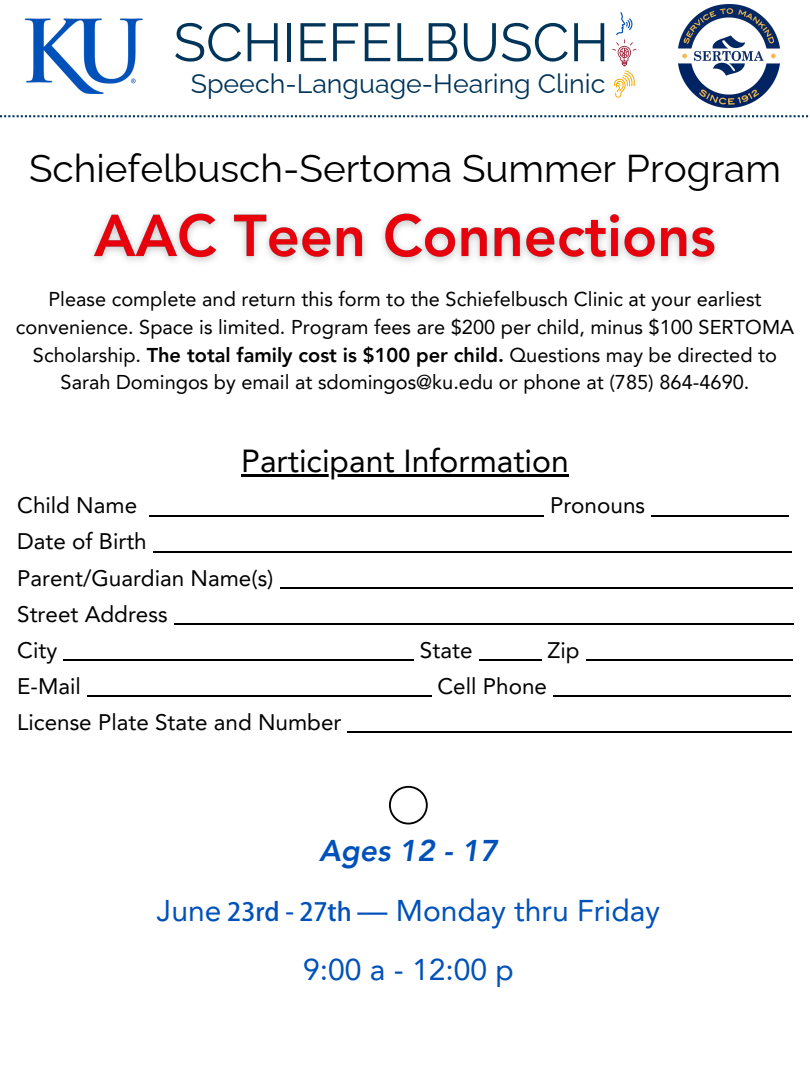
<style>
.page{position:relative;width:810px;height:1080px;background:#fff}
.page>*{position:absolute;margin:0;border:0;box-sizing:border-box;transform-origin:0 0}
.t1{font:53.62px "Raleway";color:#003459}
.t2{font:38.75px "Raleway";color:#000}
.t3{font:31.88px "Avenir LT Pro";color:#000}
.t4{font:30px/59.5px "Avenir LT Pro";color:#0051ba;text-align:center}
.t5{font:26.81px "Raleway";color:#003459}
.t6{font:22.5px/36.1px "Avenir LT Pro";color:#000}
.t7{font:20px/27.6px "Avenir LT Pro";color:#000;text-align:center}
.s1{font-weight:800}
.s2{font-weight:800;font-style:italic}
.s3{font-family:"Adobe Heiti Std";font-size:25px}
</style>
<div class="page">
<svg style="left:613px;top:12px;width:23px;height:85px"></svg>
<img style="left:24px;top:18px;width:119px;height:76px">
<img style="left:678px;top:4px;width:102px;height:103px">
<svg style="left:0;top:115px;width:809px;height:2px"></svg>
<hr style="left:241px;top:474px;width:328px;height:3px;background:#000">
<hr style="left:150px;top:515px;width:394px;height:2px;background:#000">
<hr style="left:651px;top:515px;width:138px;height:2px;background:#000">
<hr style="left:153px;top:551px;width:638px;height:2px;background:#000">
<hr style="left:280px;top:587px;width:513px;height:2px;background:#000">
<hr style="left:174px;top:623px;width:619px;height:2px;background:#000">
<hr style="left:63px;top:659px;width:351px;height:2px;background:#000">
<hr style="left:479px;top:659px;width:62px;height:2px;background:#000">
<hr style="left:586px;top:659px;width:206px;height:2px;background:#000">
<hr style="left:87px;top:695px;width:344px;height:2px;background:#000">
<hr style="left:553px;top:695px;width:238px;height:2px;background:#000">
<hr style="left:348px;top:731px;width:444px;height:2px;background:#000">
<img style="left:93px;top:212px;width:624px;height:51px">
<svg style="left:389px;top:786px;width:39px;height:38px"></svg>
<p class="t1" style="left:173px;top:11px;width:437px">SCHIEFELBUSCH</p>
<p class="t5" style="left:191px;top:68px;width:416px">Speech-Language-Hearing Clinic</p>
<p class="t2" style="left:29px;top:146px;width:753px">Schiefelbusch-Sertoma Summer Program</p>
<p class="t7" style="left:16px;top:287px;width:780px">Please complete and return this form to the Schiefelbusch Clinic at your earliest convenience. Space is limited. Program fees are $200 per child, minus $100 SERTOMA Scholarship. <span class="s1">The total family cost is $100 per child.</span> Questions may be directed to Sarah Domingos by email at sdomingos@ku.edu or phone at (785) 864-4690.</p>
<h4 class="t3" style="left:241px;top:448px;width:329px">Participant Information</h4>
<h4 class="t6" style="left:17px;top:490px;width:122px">Child Name</h4>
<h4 class="t6" style="left:550px;top:490px;width:97px">Pronouns</h4>
<h4 class="t6" style="left:17px;top:526px;width:258px">Date of Birth<br>Parent/Guardian Name(s)<br>Street Address<br>City</h4>
<h4 class="t6" style="left:420px;top:634px;width:54px">State</h4>
<h4 class="t6" style="left:548px;top:634px;width:34px">Zip</h4>
<h4 class="t6" style="left:17px;top:670px;width:65px">E-Mail</h4>
<h4 class="t6" style="left:437px;top:670px;width:111px">Cell Phone</h4>
<h4 class="t6" style="left:17px;top:706px;width:326px">License Plate State and Number</h4>
<p class="t4" style="left:157px;top:824px;width:504px"><span class="s2">Ages 12 - 17<br></span>June <span class="s3">23rd - 27th</span> — Monday thru Friday<br>9:00 a - 12:00 p</p>
</div>
